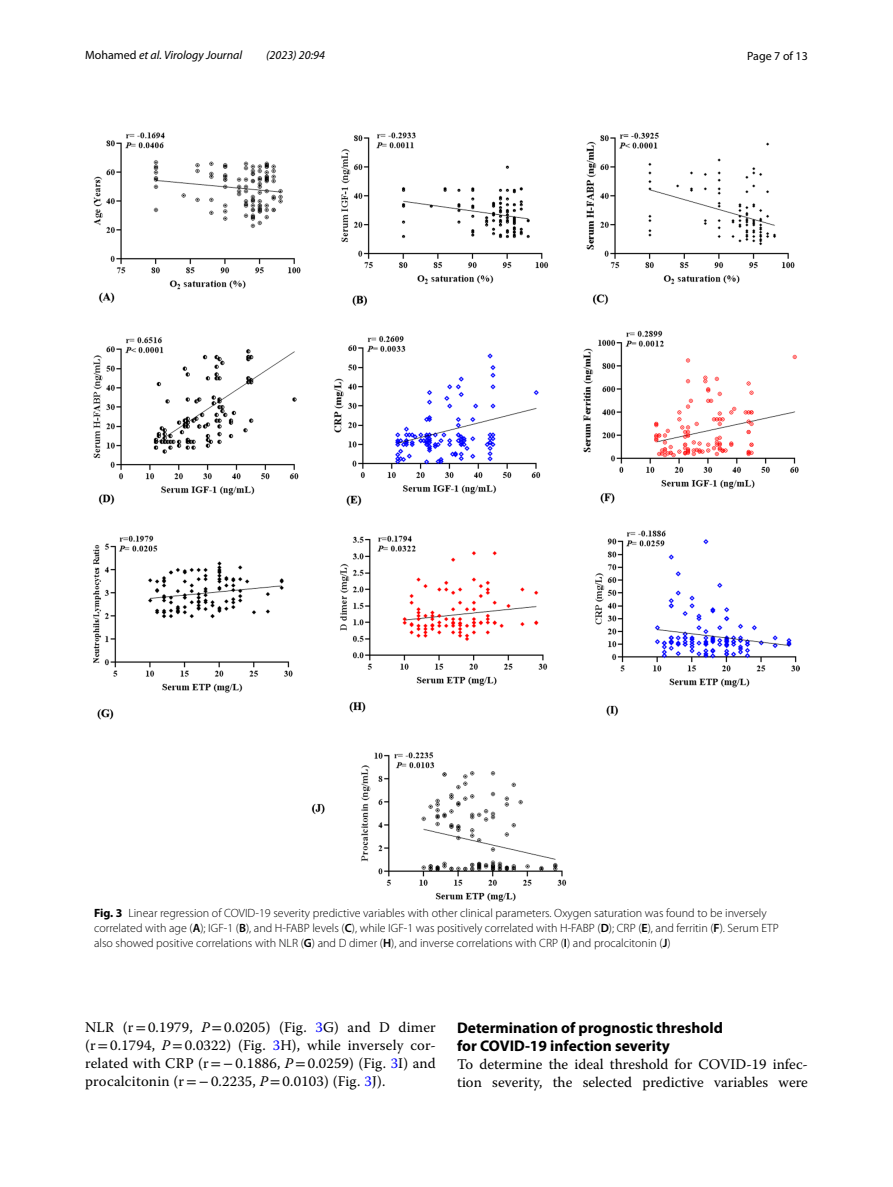
<style>
.page{position:relative;width:893px;height:1187px;background:#fff}
.page>*{position:absolute;margin:0;border:0;box-sizing:border-box;transform-origin:0 0}
.t1{font:700 15.45px/18px "Myriad Pro";color:#000}
.t2{font:14.7px/18px "Warnock Pro";letter-spacing:.005em;color:#000;text-align:justify}
.t3{font:300 12px/15px "Myriad Pro";color:#000}
.t4{font:italic 12px "Myriad Pro";color:#000}
.t5{font:12px "Myriad Pro";color:#000}
.s1{font-style:normal}
.s2{font-weight:700}
.s3{font-weight:600}
.s4{font-family:"STIX"}
.s5{font-style:italic}
.s6{color:#00f}
</style>
<div class="page">
<img style="left:94px;top:133px;width:705px;height:768px">
<p class="t4" style="left:85px;top:48px;width:159px"><span class="s1">Mohamed</span> et al. Virology Journal</p>
<p class="t4" style="left:266px;top:48px;width:60px">(2023) 20:94</p>
<p class="t5" style="left:747px;top:48px;width:62px">Page 7 of 13</p>
<p class="t3" style="left:94px;top:905px;width:686px"><span class="s2">Fig. 3</span> Linear regression of COVID-19 severity predictive variables with other clinical parameters. Oxygen saturation was found to be inversely correlated with age (<span class="s3">A</span>); IGF-1 (<span class="s3">B</span>), and H-FABP levels (<span class="s3">C</span>), while IGF-1 was positively correlated with H-FABP (<span class="s3">D</span>); CRP (<span class="s3">E</span>), and ferritin (<span class="s3">F</span>). Serum ETP also showed positive correlations with NLR (<span class="s3">G</span>) and D dimer (<span class="s3">H</span>), and inverse correlations with CRP (<span class="s3">I</span>) and procalcitonin (<span class="s3">J</span>)</p>
<p class="t2" style="left:85px;top:1018px;width:352px">NLR (r<span class="s4">=</span>0.1979, <span class="s5">P</span><span class="s4">=</span>0.0205) (Fig. <span class="s6">3</span>G) and D dimer (r<span class="s4">=</span>0.1794, <span class="s5">P</span><span class="s4">=</span>0.0322) (Fig. <span class="s6">3</span>H), while inversely cor&shy;related with CRP (r<span class="s4">=−</span>0.1886, <span class="s5">P</span><span class="s4">=</span>0.0259) (Fig. <span class="s6">3</span>I) and procalcitonin (r<span class="s4">=−</span>0.2235, <span class="s5">P</span><span class="s4">=</span>0.0103) (Fig. <span class="s6">3</span>J).</p>
<p class="t1" style="left:457px;top:1018px;width:267px">Determination of prognostic threshold for COVID‑19 infection severity</p>
<p class="t2" style="left:457px;top:1054px;width:352px">To determine the ideal threshold for COVID-19 infec&shy;tion severity, the selected predictive variables were</p>
</div>
